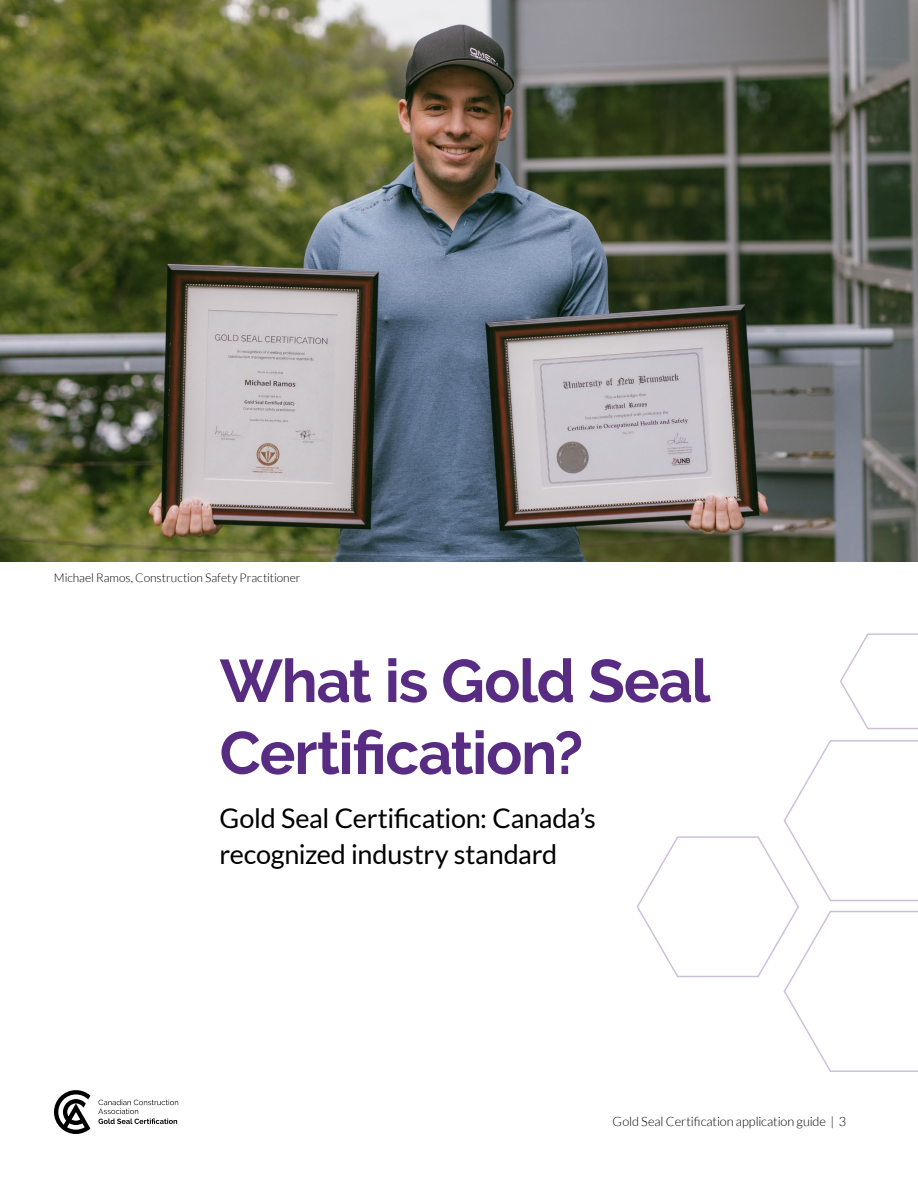
<style>
.page{position:relative;width:918px;height:1188px;background:#fff}
.page>*{position:absolute;margin:0;border:0;box-sizing:border-box;transform-origin:0 0}
.t1{font:700 60px/72px "Raleway";letter-spacing:-.02em;color:#572c82}
.t2{font:27px/36px "Lato";letter-spacing:-.01em;color:#000}
.t3{font:300 12.75px "Lato";letter-spacing:-.005em;color:#000}
.t4{font:300 12px "Lato";color:#000}
</style>
<div class="page">
<svg style="left:98px;top:1100px;width:80px;height:24px"></svg>
<svg style="left:54px;top:1090px;width:36px;height:44px"></svg>
<img style="left:0;top:0;width:918px;height:562px">
<svg style="left:840px;top:633px;width:78px;height:97px"></svg>
<svg style="left:636px;top:740px;width:282px;height:332px"></svg>
<p class="t4" style="left:54px;top:571px;width:248px">Michael Ramos, Construction Safety Practitioner</p>
<h1 class="t1" style="left:220px;top:645px;width:492px">What is Gold Seal<br>Certification?</h1>
<p class="t2" style="left:220px;top:800px;width:378px">Gold Seal Certification: Canada’s recognized industry standard</p>
<p class="t3" style="left:613px;top:1115px;width:235px">Gold Seal Certification application guide | 3</p>
</div>
